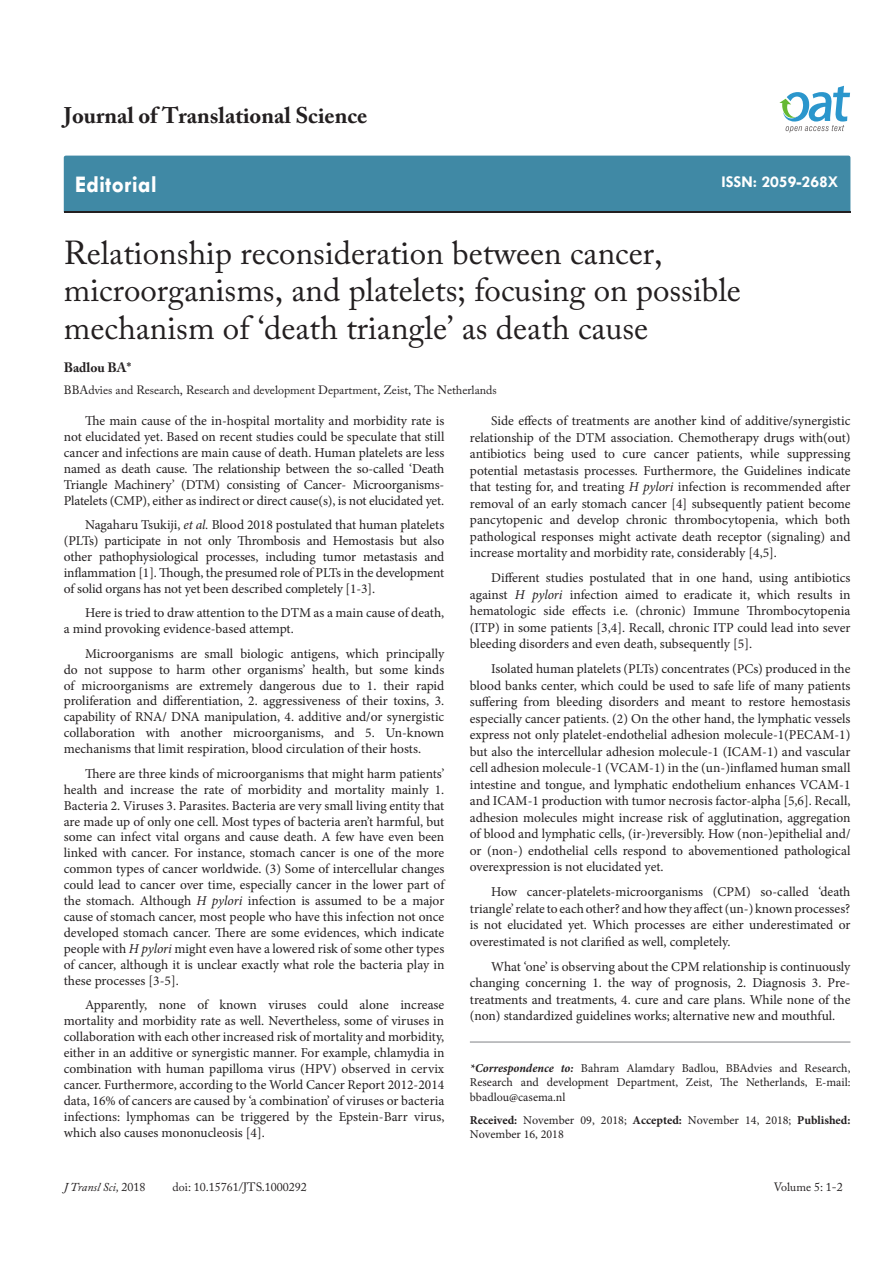
<style>
.page{position:relative;width:893px;height:1263px;background:#fff}
.page>*{position:absolute;margin:0;border:0;box-sizing:border-box;transform-origin:0 0}
.t1{font:33px/37.5px "Adobe Caslon Pro";color:#231f20}
.t2{font:700 24px "Tw Cen";color:#fff}
.t3{font:700 22.5px "Adobe Caslon Pro";color:#231f20}
.t4{font:700 16.5px "Tw Cen";color:#fff}
.t5{font:13.5px/15.9px "Minion Pro";letter-spacing:-.005em;color:#231f20;text-align:justify}
.t6{font:700 13.5px "Adobe Caslon Pro";color:#231f20}
.t7{font:12px/14.4px "Minion Pro";color:#231f20;text-align:justify}
.t8{font:12px "Adobe Caslon Pro";color:#231f20}
.t9{font:italic 12px "Adobe Caslon Pro";color:#231f20}
.s1{font-style:italic}
.s2{font-weight:700;font-style:italic}
.s3{font-weight:700}
.s4{font-style:normal}
</style>
<div class="page">
<div style="left:64px;top:156px;width:786px;height:56px;background:#4089a5"></div>
<svg style="left:779px;top:86px;width:71px;height:47px"></svg>
<hr style="left:470px;top:1042px;width:380px;height:1px;background:#808285">
<h3 class="t3" style="left:64px;top:102px;width:305px">Journal of Translational Science</h3>
<h2 class="t2" style="left:75px;top:170px;width:84px">Editorial</h2>
<p class="t4" style="left:721px;top:172px;width:119px">ISSN: 2059-268X</p>
<p class="t1" style="left:64px;top:233px;width:679px">Relationship reconsideration between cancer, microorganisms, and platelets; focusing on possible mechanism of ‘death triangle’ as death cause</p>
<p class="t6" style="left:64px;top:359px;width:69px">Badlou BA*</p>
<p class="t8" style="left:64px;top:383px;width:434px">BBAdvies and Research, Research and development Department, Zeist, The Netherlands</p>
<p class="t5" style="left:64px;top:413px;width:382px;text-indent:21px">The main cause of the in-hospital mortality and morbidity rate is not elucidated yet. Based on recent studies could be speculate that still cancer and infections are main cause of death. Human platelets are less named as death cause. The relationship between the so-called ‘Death Triangle Machinery’ (DTM) consisting of Cancer- Microorganisms-Platelets (CMP), either as indirect or direct cause(s), is not elucidated yet.</p>
<p class="t5" style="left:64px;top:517px;width:382px;text-indent:21px">Nagaharu Tsukiji, <span class="s1">et al.</span> Blood 2018 postulated that human platelets (PLTs) participate in not only Thrombosis and Hemostasis but also other pathophysiological processes, including tumor metastasis and inflammation [1]. Though, the presumed role of PLTs in the development of solid organs has not yet been described completely [1-3].</p>
<p class="t5" style="left:64px;top:605px;width:382px;text-indent:21px">Here is tried to draw attention to the DTM as a main cause of death, a mind provoking evidence-based attempt.</p>
<p class="t5" style="left:64px;top:645px;width:382px;text-indent:21px">Microorganisms are small biologic antigens, which principally do not suppose to harm other organisms’ health, but some kinds of microorganisms are extremely dangerous due to 1. their rapid proliferation and differentiation, 2. aggressiveness of their toxins, 3. capability of RNA/ DNA manipulation, 4. additive and/or synergistic collaboration with another microorganisms, and 5. Un-known mechanisms that limit respiration, blood circulation of their hosts.</p>
<p class="t5" style="left:64px;top:765px;width:382px;text-indent:21px">There are three kinds of microorganisms that might harm patients’ health and increase the rate of morbidity and mortality mainly 1.<br>Bacteria 2. Viruses 3. Parasites. Bacteria are very small living entity that are made up of only one cell. Most types of bacteria aren’t harmful, but some can infect vital organs and cause death. A few have even been linked with cancer. For instance, stomach cancer is one of the more common types of cancer worldwide. (3) Some of intercellular changes could lead to cancer over time, especially cancer in the lower part of the stomach. Although <span class="s1">H pylori</span> infection is assumed to be a major cause of stomach cancer, most people who have this infection not once developed stomach cancer. There are some evidences, which indicate people with <span class="s1">H pylori</span> might even have a lowered risk of some other types of cancer, although it is unclear exactly what role the bacteria play in these processes [3-5].</p>
<p class="t5" style="left:64px;top:997px;width:382px;text-indent:21px">Apparently, none of known viruses could alone increase mortality and morbidity rate as well. Nevertheless, some of viruses in collaboration with each other increased risk of mortality and morbidity, either in an additive or synergistic manner. For example, chlamydia in combination with human papilloma virus (HPV) observed in cervix cancer. Furthermore, according to the World Cancer Report 2012-2014 data, 16% of cancers are caused by ‘a combination’ of viruses or bacteria infections: lymphomas can be triggered by the Epstein-Barr virus, which also causes mononucleosis [4].</p>
<p class="t5" style="left:470px;top:413px;width:382px;line-height:16.5px;text-indent:21px">Side effects of treatments are another kind of additive/synergistic relationship of the DTM association. Chemotherapy drugs with(out) antibiotics being used to cure cancer patients, while suppressing potential metastasis processes. Furthermore, the Guidelines indicate that testing for, and treating <span class="s1">H pylori</span> infection is recommended after removal of an early stomach cancer [4] subsequently patient become pancytopenic and develop chronic thrombocytopenia, which both pathological responses might activate death receptor (signaling) and increase mortality and morbidity rate, considerably [4,5].</p>
<p class="t5" style="left:470px;top:570px;width:382px;line-height:16.5px;text-indent:21px">Different studies postulated that in one hand, using antibiotics against <span class="s1">H pylori</span> infection aimed to eradicate it, which results in hematologic side effects i.e. (chronic) Immune Thrombocytopenia (ITP) in some patients [3,4]. Recall, chronic ITP could lead into sever bleeding disorders and even death, subsequently [5].</p>
<p class="t5" style="left:470px;top:661px;width:382px;line-height:16.5px;text-indent:21px">Isolated human platelets (PLTs) concentrates (PCs) produced in the blood banks center, which could be used to safe life of many patients suffering from bleeding disorders and meant to restore hemostasis especially cancer patients. (2) On the other hand, the lymphatic vessels express not only platelet-endothelial adhesion molecule-1(PECAM-1) but also the intercellular adhesion molecule-1 (ICAM-1) and vascular cell adhesion molecule-1 (VCAM-1) in the (un-)inflamed human small intestine and tongue, and lymphatic endothelium enhances VCAM-1 and ICAM-1 production with tumor necrosis factor-alpha [5,6]. Recall, adhesion molecules might increase risk of agglutination, aggregation of blood and lymphatic cells, (ir-)reversibly. How (non-)epithelial and/ or (non-) endothelial cells respond to abovementioned pathological overexpression is not elucidated yet.</p>
<p class="t5" style="left:470px;top:884px;width:382px;line-height:16.5px;text-indent:21px">How cancer-platelets-microorganisms (CPM) so-called ‘death triangle’ relate to each other? and how they affect (un-) known processes? is not elucidated yet. Which processes are either underestimated or overestimated is not clarified as well, completely.</p>
<p class="t5" style="left:470px;top:958px;width:382px;line-height:16.5px;text-indent:21px">What ‘one’ is observing about the CPM relationship is continuously changing concerning 1. the way of prognosis, 2. Diagnosis 3. Pre&shy;treatments and treatments, 4. cure and care plans. While none of the (non) standardized guidelines works; alternative new and mouthful.</p>
<p class="t7" style="left:470px;top:1061px;width:382px"><span class="s2">*Correspondence to:</span> Bahram Alamdary Badlou, BBAdvies and Research, Research and development Department, Zeist, The Netherlands, E-mail: bbadlou@casema.nl</p>
<p class="t7" style="left:470px;top:1113px;width:382px"><span class="s3">Received:</span> November 09, 2018; <span class="s3">Accepted:</span> November 14, 2018; <span class="s3">Published:<br></span>November 16, 2018</p>
<p class="t9" style="left:64px;top:1180px;width:83px">J Transl Sci, <span class="s4">2018</span></p>
<p class="t8" style="left:173px;top:1180px;width:136px">doi: 10.15761/JTS.1000292</p>
<p class="t8" style="left:774px;top:1180px;width:71px">Volume 5: 1-2</p>
</div>
